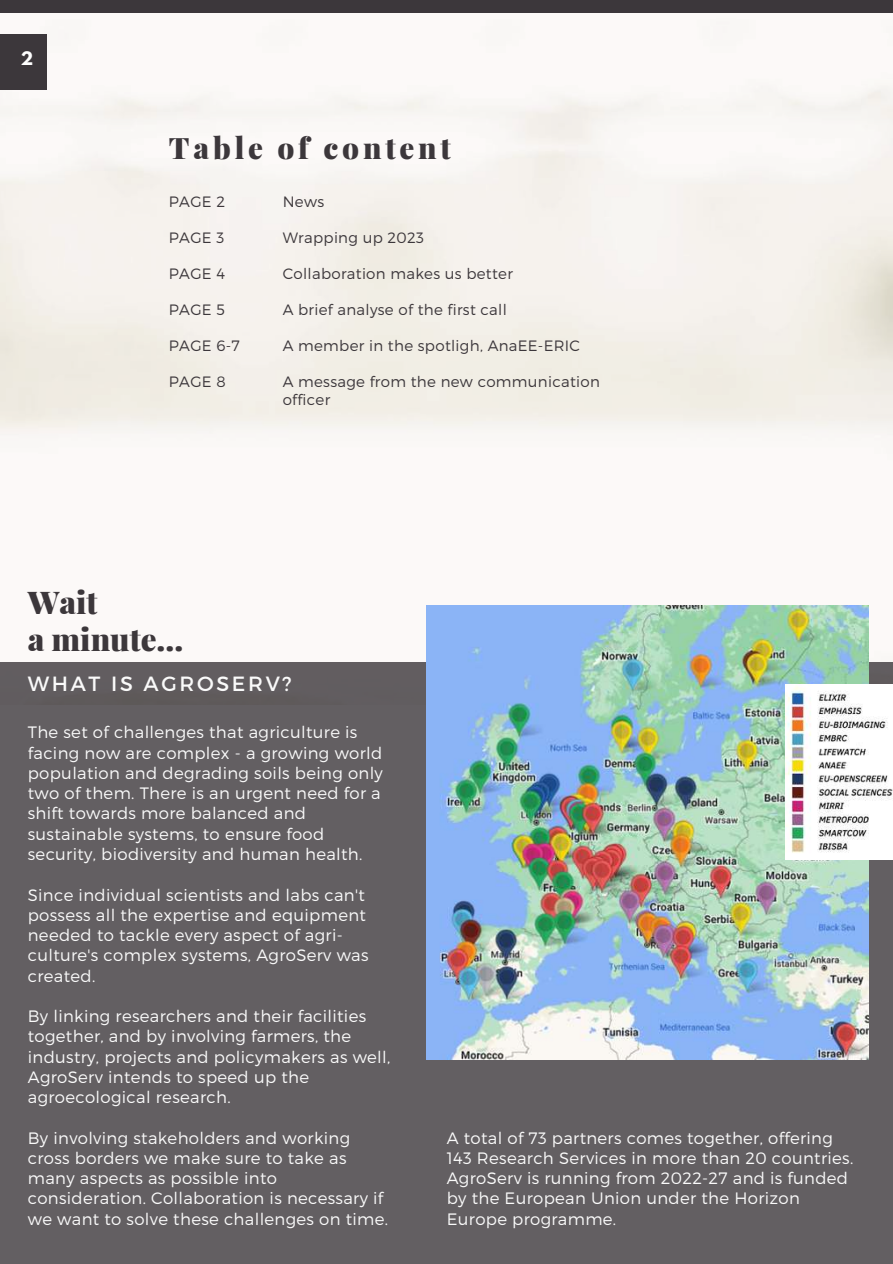
<style>
.page{position:relative;width:893px;height:1264px;background:#fff}
.page>*{position:absolute;margin:0;border:0;box-sizing:border-box;transform-origin:0 0}
.t1{font:900 31.35px/37.2px "Playfair Display";color:#3c373b}
.t2{font:900 29.55px "Playfair Display";letter-spacing:.13em;color:#3c373b}
.t3{font:20.55px "Montserrat";letter-spacing:.13em;color:#fafafa}
.t4{font:300 16.5px/20.2px "Montserrat";letter-spacing:.02em;color:#fafafa}
.t5{font:700 16.5px "League Spartan";color:#fff}
.t6{font:300 15px/18px "Montserrat";letter-spacing:.02em;color:#3c373b}
</style>
<div class="page">
<img style="left:0;top:12px;width:892px;height:650px">
<div style="left:0;top:662px;width:892px;height:601px;background:#635f62"></div>
<div style="left:0;top:0;width:892px;height:12px;background:#3c373b"></div>
<div style="left:0;top:34px;width:47px;height:55px;background:#3c373b"></div>
<img style="left:427px;top:606px;width:441px;height:453px">
<img style="left:785px;top:684px;width:107px;height:175px">
<p class="t5" style="left:21px;top:51px;width:14px">2</p>
<h2 class="t2" style="left:169px;top:127px;width:283px">Table of content</h2>
<p class="t6" style="left:169px;top:192px;width:58px">PAGE 2</p>
<p class="t6" style="left:169px;top:228px;width:57px">PAGE 3</p>
<p class="t6" style="left:169px;top:264px;width:58px">PAGE 4</p>
<p class="t6" style="left:169px;top:300px;width:57px">PAGE 5</p>
<p class="t6" style="left:169px;top:336px;width:72px">PAGE 6-7</p>
<p class="t6" style="left:169px;top:372px;width:58px">PAGE 8</p>
<p class="t6" style="left:283px;top:192px;width:43px">News</p>
<p class="t6" style="left:283px;top:228px;width:143px">Wrapping up 2023</p>
<p class="t6" style="left:283px;top:264px;width:232px">Collaboration makes us better</p>
<p class="t6" style="left:283px;top:300px;width:226px">A brief analyse of the first call</p>
<p class="t6" style="left:283px;top:336px;width:299px">A member in the spotligh, AnaEE-ERIC</p>
<p class="t6" style="left:283px;top:372px;width:318px">A message from the new communication officer</p>
<h1 class="t1" style="left:28px;top:582px;width:157px">Wait<br>a minute...</h1>
<p class="t3" style="left:28px;top:670px;width:265px">WHAT IS AGROSERV?</p>
<p class="t4" style="left:28px;top:721px;width:356px">The set of challenges that agriculture is facing now are complex - a growing world population and degrading soils being only two of them. There is an urgent need for a shift towards more balanced and sustainable systems, to ensure food security, biodiversity and human health.</p>
<p class="t4" style="left:28px;top:883px;width:342px">Since individual scientists and labs can't possess all the expertise and equipment needed to tackle every aspect of agri&shy;culture's complex systems, AgroServ was created.</p>
<p class="t4" style="left:28px;top:1005px;width:364px">By linking researchers and their facilities together, and by involving farmers, the industry, projects and policymakers as well, AgroServ intends to speed up the agroecological research.</p>
<p class="t4" style="left:28px;top:1126px;width:362px">By involving stakeholders and working cross borders we make sure to take as many aspects as possible into consideration. Collaboration is necessary if we want to solve these challenges on time.</p>
<p class="t4" style="left:447px;top:1126px;width:408px">A total of 73 partners comes together, offering 143 Research Services in more than 20 countries.<br>AgroServ is running from 2022-27 and is funded by the European Union under the Horizon Europe programme.</p>
</div>
